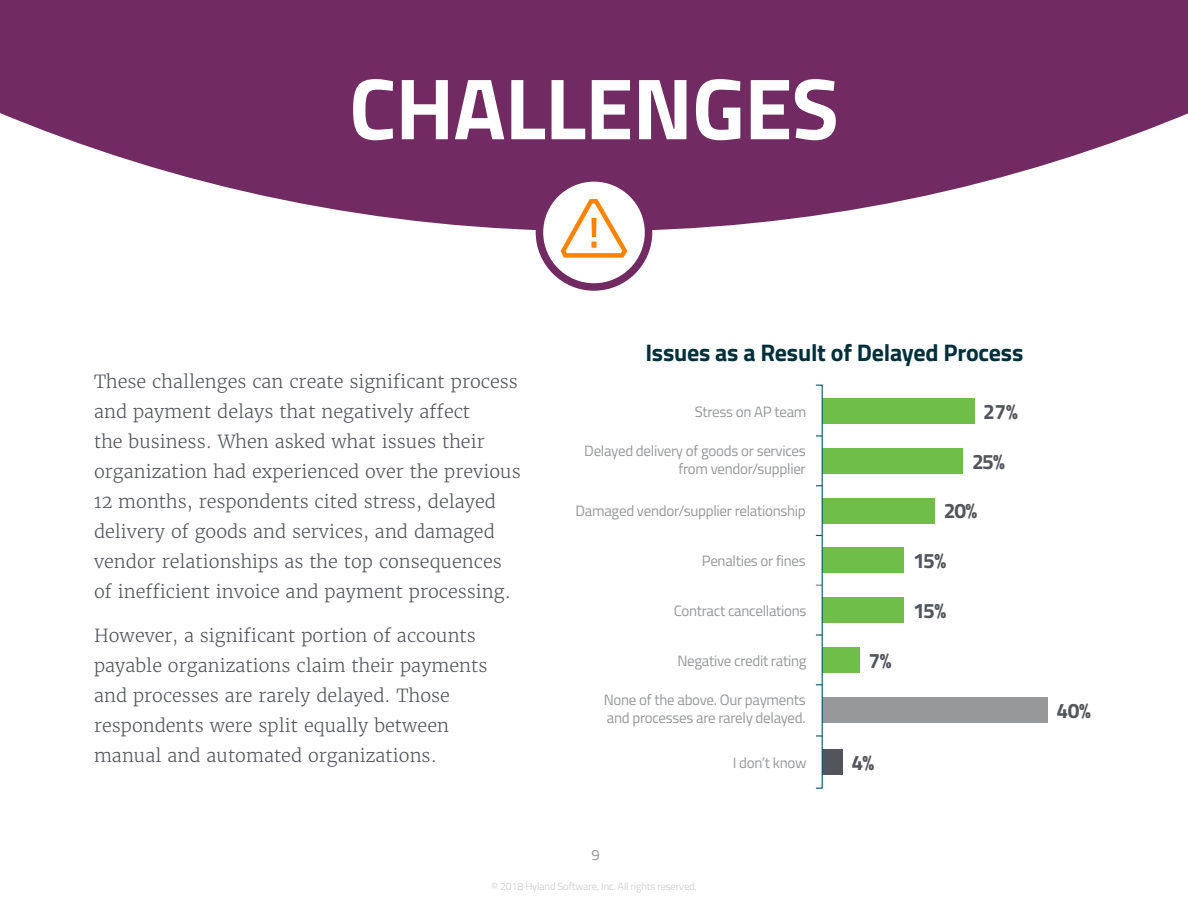
<style>
.page{position:relative;width:1188px;height:918px;background:#fff}
.page>*{position:absolute;margin:0;border:0;box-sizing:border-box;transform-origin:0 0}
.t1{font:700 87px "Titillium";letter-spacing:-.01em;color:#fff}
.t2{font:700 24px "Titillium";letter-spacing:-.01em;color:#00303c}
.t3{font:700 21px "Titillium";letter-spacing:-.07em;color:#52555b}
.t4{font:300 18px/30px "Merriweather ST";color:#52555b}
.t5{font:15px/18px "Titillium";letter-spacing:-.02em;color:#96989a;text-align:right}
.t6{font:300 10.5px "Titillium";letter-spacing:-.01em;color:#c8cacc}
</style>
<div class="page">
<svg style="left:0;top:0;width:1188px;height:231px;fill:#712b62"></svg>
<svg style="left:539px;top:178px;width:110px;height:109px"></svg>
<div style="left:536px;top:174px;width:116px;height:117px;border:8px solid #712b62;border-radius:50%"></div>
<svg style="left:561px;top:199px;width:66px;height:59px"></svg>
<div style="left:822px;top:398px;width:152px;height:26px;background:#6fbe4a"></div>
<div style="left:822px;top:448px;width:141px;height:26px;background:#6fbe4a"></div>
<div style="left:822px;top:498px;width:113px;height:26px;background:#6fbe4a"></div>
<div style="left:822px;top:697px;width:225px;height:26px;background:#96989a"></div>
<div style="left:822px;top:547px;width:82px;height:26px;background:#6fbe4a"></div>
<div style="left:822px;top:597px;width:82px;height:26px;background:#6fbe4a"></div>
<div style="left:822px;top:647px;width:37px;height:26px;background:#6fbe4a"></div>
<div style="left:822px;top:749px;width:20px;height:26px;background:#52555b"></div>
<svg style="left:816px;top:634px;width:6px;height:2px"></svg>
<svg style="left:816px;top:435px;width:6px;height:2px"></svg>
<svg style="left:816px;top:735px;width:6px;height:2px"></svg>
<h1 class="t1" style="left:349px;top:42px;width:491px">CHALLENGES</h1>
<p class="t4" style="left:94px;top:367px;width:428px">These challenges can create significant process and payment delays that negatively affect<br>the business. When asked what issues their organization had experienced over the previous 12 months, respondents cited stress, delayed delivery of goods and services, and damaged vendor relationships as the top consequences of inefficient invoice and payment processing.</p>
<p class="t4" style="left:94px;top:620px;width:395px">However, a significant portion of accounts payable organizations claim their payments and processes are rarely delayed. Those respondents were split equally between manual and automated organizations.</p>
<h2 class="t2" style="left:645px;top:334px;width:380px">Issues as a Result of Delayed Process</h2>
<p class="t3" style="left:983px;top:396px;width:36px">27%</p>
<p class="t3" style="left:972px;top:445px;width:34px">25%</p>
<p class="t3" style="left:944px;top:495px;width:35px">20%</p>
<p class="t3" style="left:913px;top:545px;width:35px">15%</p>
<p class="t3" style="left:913px;top:595px;width:35px">15%</p>
<p class="t3" style="left:868px;top:644px;width:25px">7%</p>
<p class="t5" style="left:695px;top:402px;width:113px">Stress on AP team</p>
<p class="t5" style="left:584px;top:441px;width:223px">Delayed delivery of goods or services from vendor/supplier</p>
<p class="t5" style="left:576px;top:501px;width:232px">Damaged vendor/supplier relationship</p>
<p class="t5" style="left:702px;top:551px;width:106px">Penalties or fines</p>
<p class="t5" style="left:674px;top:601px;width:134px">Contract cancellations</p>
<p class="t5" style="left:677px;top:651px;width:131px">Negative credit rating</p>
<p class="t5" style="left:604px;top:690px;width:203px;text-align:left">None of the above. Our payments and processes are rarely delayed.</p>
<p class="t5" style="left:591px;top:845px;width:10px">9</p>
<p class="t5" style="left:733px;top:753px;width:75px">I don’t know</p>
<p class="t3" style="left:851px;top:747px;width:24px">4%</p>
<p class="t6" style="left:491px;top:879px;width:207px">© 2018 Hyland Software, Inc. All rights reserved.</p>
<p class="t3" style="left:1056px;top:694px;width:36px">40%</p>
</div>
